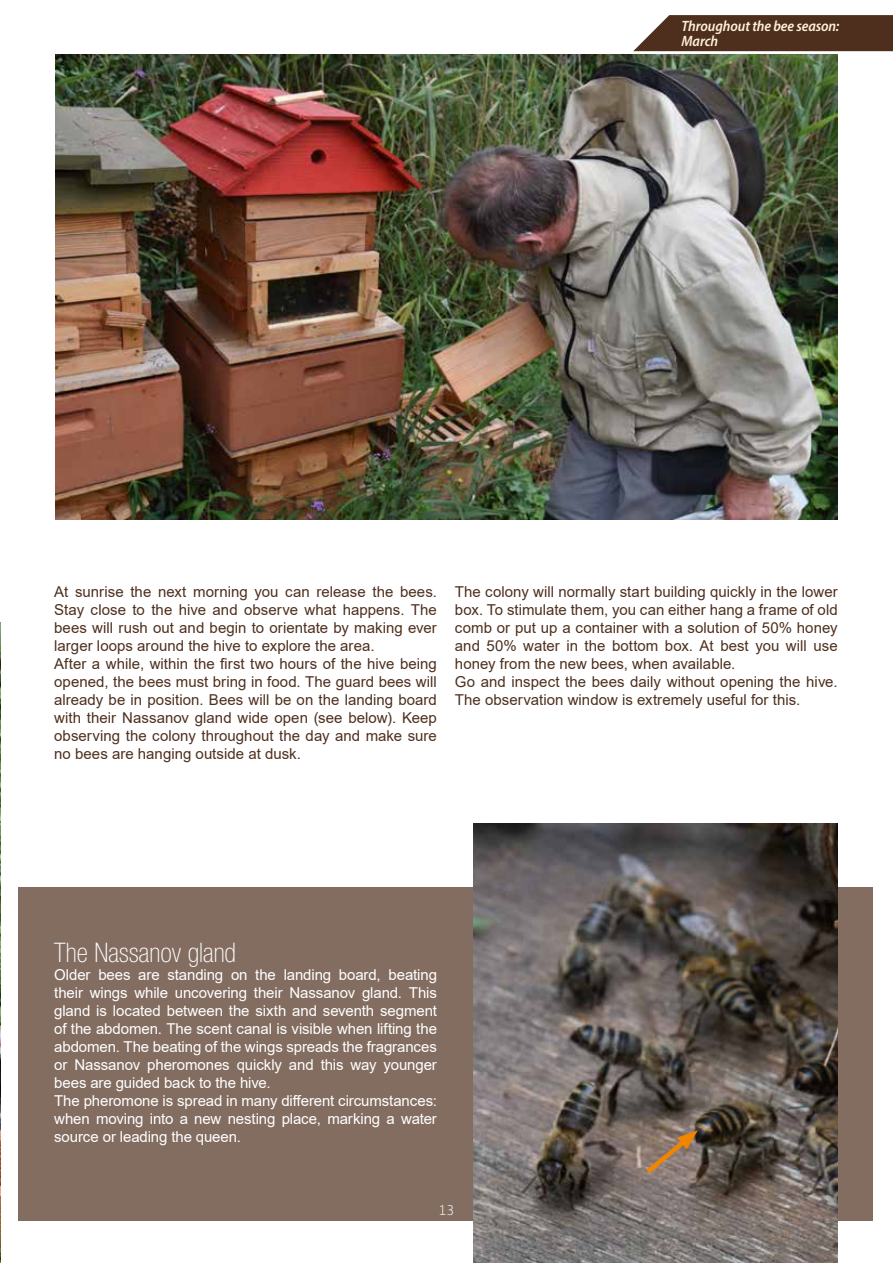
<style>
.page{position:relative;width:893px;height:1263px;background:#fff}
.page>*{position:absolute;margin:0;border:0;box-sizing:border-box;transform-origin:0 0}
.t1{font:100 condensed 27px "Helvetica Neue LT Std";letter-spacing:.005em;color:#fff}
.t2{font:15px/18px "Arial";letter-spacing:.005em;color:#4e2f1d}
.t3{font:15px/18px "Arial";letter-spacing:-.005em;color:#fff}
.t4{font:italic 600 semi-condensed 15px/15px "Myriad Pro";letter-spacing:-.005em;color:#fff1d7}
.t5{font:300 15px "FS Joey";color:#fff}
</style>
<div class="page">
<div style="left:18px;top:887px;width:855px;height:333px;background:#836d61"></div>
<img style="left:0;top:623px;width:1px;height:640px">
<img style="left:55px;top:54px;width:783px;height:466px">
<svg style="left:633px;top:15px;width:260px;height:36px;background:#5b3e2d"></svg>
<img style="left:473px;top:824px;width:365px;height:439px">
<svg style="left:641px;top:1130px;width:57px;height:48px"></svg>
<p class="t4" style="left:681px;top:18px;width:159px">Throughout the bee season:<br>March</p>
<p class="t2" style="left:54px;top:582px;width:384px">At sunrise the next morning you can release the bees.<br>Stay close to the hive and observe what happens. The bees will rush out and begin to orientate by making ever larger loops around the hive to explore the area.<br>After a while, within the first two hours of the hive being opened, the bees must bring in food. The guard bees will already be in position. Bees will be on the landing board with their Nassanov gland wide open (see below). Keep observing the colony throughout the day and make sure no bees are hanging outside at dusk.</p>
<p class="t2" style="left:455px;top:582px;width:384px">The colony will normally start building quickly in the lower box. To stimulate them, you can either hang a frame of old comb or put up a container with a solution of 50% honey and 50% water in the bottom box. At best you will use honey from the new bees, when available.<br>Go and inspect the bees daily without opening the hive.<br>The observation window is extremely useful for this.</p>
<h1 class="t1" style="left:54px;top:938px;width:183px">The Nassanov gland</h1>
<p class="t3" style="left:54px;top:966px;width:384px">Older bees are standing on the landing board, beating their wings while uncovering their Nassanov gland. This gland is located between the sixth and seventh segment of the abdomen. The scent canal is visible when lifting the abdomen. The beating of the wings spreads the fragrances or Nassanov pheromones quickly and this way younger bees are guided back to the hive.<br>The pheromone is spread in many different circumstances: when moving into a new nesting place, marking a water source or leading the queen.</p>
<p class="t5" style="left:439px;top:1200px;width:17px">13</p>
</div>
